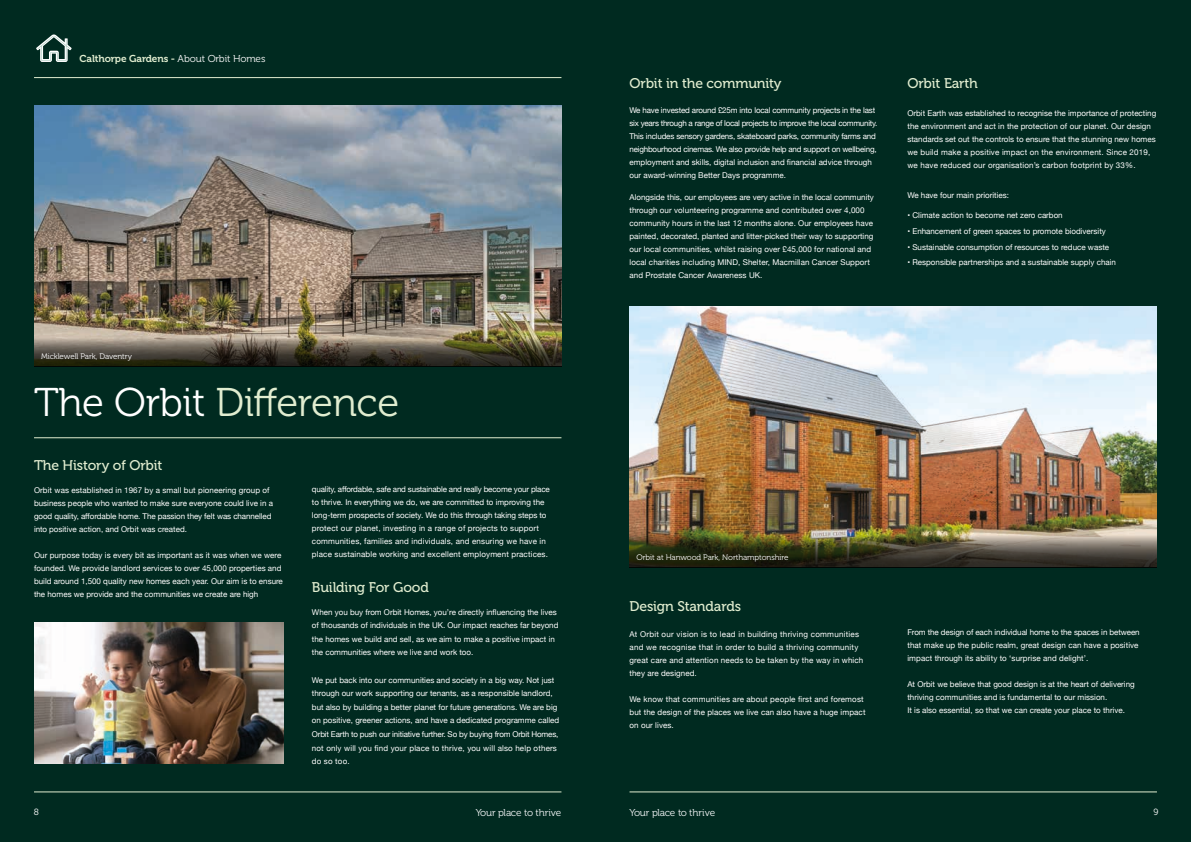
<style>
.page{position:relative;width:1191px;height:842px;background:#002a20}
.page>*{position:absolute;margin:0;border:0;box-sizing:border-box;transform-origin:0 0}
.t1{font:40px "Museo 300";letter-spacing:-.01em;color:#e1edd0}
.t2{font:14px "Museo 500";letter-spacing:-.01em;color:#e1edd0}
.t3{font:10px "Museo 300";letter-spacing:-.01em;color:#f6f8f9}
.t4{font:10px "Museo 700";letter-spacing:-.01em;color:#e1edd0}
.t5{font:9px "Museo 300";color:#fff}
.t6{font:8px/13px "Helvetica Neue";color:#fff}
.t7{font:8px/13px "Helvetica Neue";letter-spacing:-.02em;color:#fff}
.t8{font:8px/13px "Helvetica Neue";letter-spacing:.03em;color:#fff}
.t9{font:8px "Museo 300";letter-spacing:-.01em;color:#fff}
.s1{font-family:"Museo 300";color:#fff}
.s2{color:#fff}
</style>
<div class="page">
<hr style="left:34px;top:792px;width:527px;height:1px;background:#e1edd0">
<hr style="left:34px;top:77px;width:527px;height:1px;background:#e1edd0">
<svg style="left:36px;top:34px;width:36px;height:28px"></svg>
<hr style="left:34px;top:437px;width:527px;height:1px;background:#e1edd0">
<img style="left:34px;top:106px;width:527px;height:208px">
<img style="left:34px;top:623px;width:249px;height:141px">
<hr style="left:629px;top:792px;width:528px;height:1px;background:#e1edd0">
<img style="left:629px;top:307px;width:528px;height:201px">
<img style="left:34px;top:314px;width:527px;height:52px">
<img style="left:629px;top:508px;width:528px;height:59px">
<p class="t4" style="left:80px;top:53px;width:187px">Calthorpe Gardens - <span class="s1">About Orbit Homes</span></p>
<p class="t9" style="left:41px;top:352px;width:92px">Micklewell Park, Daventry</p>
<h1 class="t1" style="left:34px;top:381px;width:367px"><span class="s2">The Orbit</span> Difference</h1>
<h2 class="t2" style="left:34px;top:457px;width:130px">The History of Orbit</h2>
<p class="t6" style="left:34px;top:484px;width:240px">Orbit was established in 1967 by a small but pioneering group of business people who wanted to make sure everyone could live in a good quality, affordable home. The passion they felt was channelled into positive action, and Orbit was created.</p>
<p class="t6" style="left:34px;top:549px;width:250px">Our purpose today is every bit as important as it was when we were founded. We provide landlord services to over 45,000 properties and build around 1,500 quality new homes each year. Our aim is to ensure the homes we provide and the communities we create are high</p>
<p class="t6" style="left:312px;top:484px;width:239px">quality, affordable, safe and sustainable and really become your place to thrive. In everything we do, we are committed to improving the long-term prospects of society. We do this through taking steps to protect our planet, investing in a range of projects to support communities, families and individuals, and ensuring we have in place sustainable working and excellent employment practices.</p>
<h2 class="t2" style="left:312px;top:579px;width:118px">Building For Good</h2>
<p class="t6" style="left:312px;top:605px;width:248px;line-height:13.6px">When you buy from Orbit Homes, you’re directly influencing the lives of thousands of individuals in the UK. Our impact reaches far beyond the homes we build and sell, as we aim to make a positive impact in the communities where we live and work too.</p>
<p class="t6" style="left:312px;top:673px;width:249px;line-height:13.6px">We put back into our communities and society in a big way. Not just through our work supporting our tenants, as a responsible landlord, but also by building a better planet for future generations. We are big on positive, greener actions, and have a dedicated programme called Orbit Earth to push our initiative further. So by buying from Orbit Homes, not only will you find your place to thrive, you will also help others do so too.</p>
<h2 class="t2" style="left:629px;top:76px;width:153px">Orbit in the community</h2>
<p class="t7" style="left:629px;top:104px;width:249px">We have invested around £25m into local community projects in the last six years through a range of local projects to improve the local community.<br>This includes sensory gardens, skateboard parks, community farms and neighbourhood cinemas. We also provide help and support on wellbeing, employment and skills, digital inclusion and financial advice through our award-winning Better Days programme.</p>
<p class="t6" style="left:629px;top:191px;width:246px">Alongside this, our employees are very active in the local community through our volunteering programme and contributed over 4,000 community hours in the last 12 months alone. Our employees have painted, decorated, planted and litter-picked their way to supporting our local communities, whilst raising over £45,000 for national and local charities including MIND, Shelter, Macmillan Cancer Support and Prostate Cancer Awareness UK.</p>
<h2 class="t2" style="left:907px;top:76px;width:72px">Orbit Earth</h2>
<p class="t6" style="left:907px;top:107px;width:250px">Orbit Earth was established to recognise the importance of protecting the environment and act in the protection of our planet. Our design standards set out the controls to ensure that the stunning new homes we build make a positive impact on the environment. Since 2019, we have reduced our organisation’s carbon footprint by 33%.</p>
<p class="t6" style="left:907px;top:189px;width:103px">We have four main priorities:</p>
<p class="t6" style="left:907px;top:209px;width:157px">• Climate action to become net zero carbon</p>
<p class="t6" style="left:907px;top:225px;width:200px">• Enhancement of green spaces to promote biodiversity</p>
<p class="t6" style="left:907px;top:241px;width:203px">• Sustainable consumption of resources to reduce waste</p>
<p class="t6" style="left:907px;top:256px;width:210px">• Responsible partnerships and a sustainable supply chain</p>
<p class="t9" style="left:636px;top:553px;width:153px">Orbit at Hanwood Park, Northamptonshire</p>
<h2 class="t2" style="left:629px;top:598px;width:113px">Design Standards</h2>
<p class="t8" style="left:629px;top:628px;width:235px">At Orbit our vision is to lead in building thriving communities and we recognise that in order to build a thriving community great care and attention needs to be taken by the way in which they are designed.</p>
<p class="t6" style="left:629px;top:693px;width:237px">We know that communities are about people first and foremost but the design of the places we live can also have a huge impact on our lives.</p>
<p class="t6" style="left:907px;top:626px;width:234px">From the design of each individual home to the spaces in between that make up the public realm, great design can have a positive impact through its ability to ‘surprise and delight’.</p>
<p class="t6" style="left:907px;top:678px;width:229px">At Orbit we believe that good design is at the heart of delivering thriving communities and is fundamental to our mission.<br>It is also essential, so that we can create your place to thrive.</p>
<p class="t5" style="left:34px;top:807px;width:7px">8</p>
<p class="t5" style="left:1153px;top:807px;width:7px">9</p>
<p class="t3" style="left:476px;top:807px;width:87px">Your place to thrive</p>
<p class="t3" style="left:629px;top:807px;width:87px">Your place to thrive</p>
</div>
